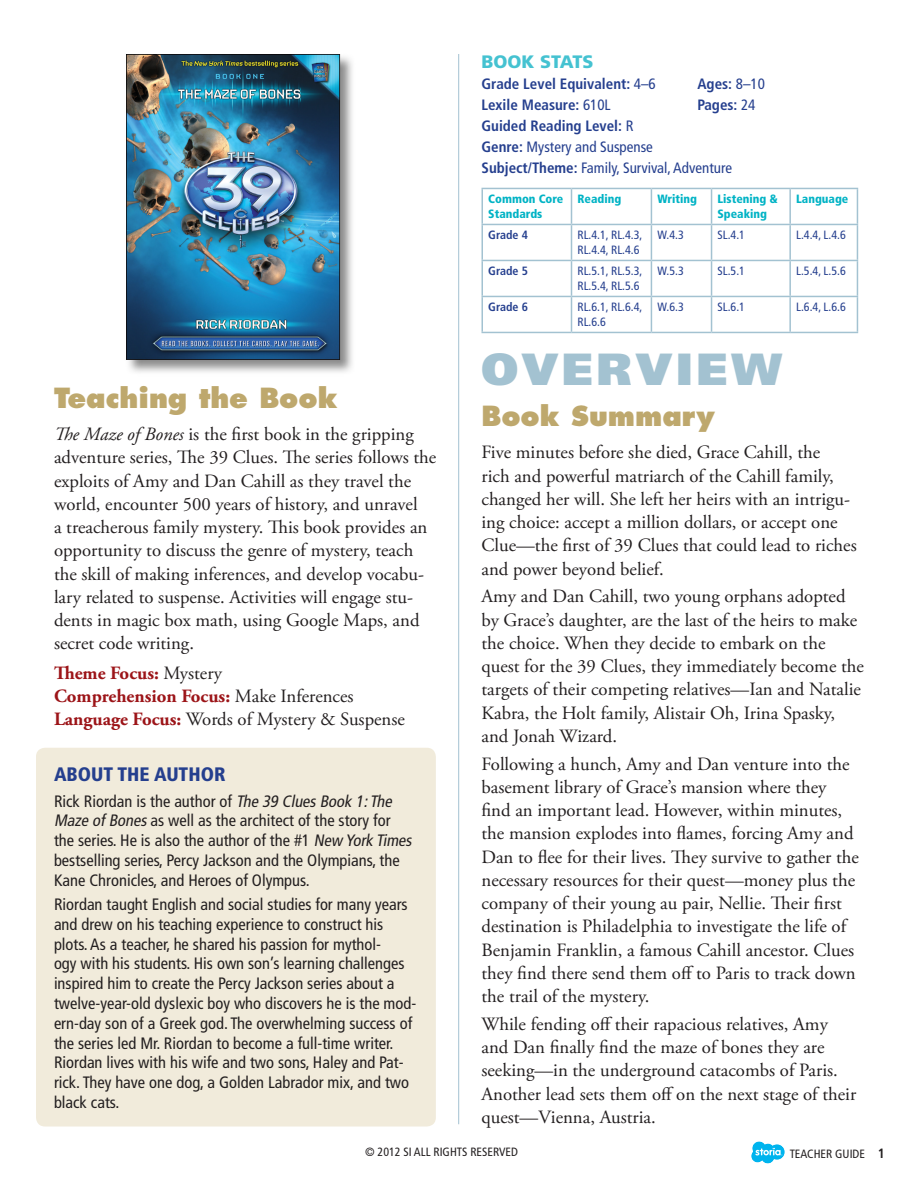
<style>
.page{position:relative;width:918px;height:1188px;background:#fff}
.page>*{position:absolute;margin:0;border:0;box-sizing:border-box;transform-origin:0 0}
.t1{font:900 45px "Frutiger LT Std";letter-spacing:.09em;color:#a3c2d1}
.t2{font:800 27px "Futura Infant";color:#bea86d}
.body_text{font:900 condensed 19.5px "Frutiger";color:#253f8e}
.body_text-2{font:18.75px/23.2px "Adobe Garamond Pro";color:#231f20}
.t3{font:700 18.75px "Adobe Garamond Pro";color:#9c1418}
.t4{font:900 18px "Frutiger";color:#45c2d1}
.t5{font:condensed 16.5px/19.8px "Frutiger";color:#231f20}
.t6{font:700 condensed 15px "Frutiger";color:#253f8e}
.t7{font:condensed 15px "Frutiger";color:#253f8e}
.t8{font:condensed 12px/15px "Frutiger";color:#253f8e}
.t9{font:900 condensed 12px/15px "Frutiger";color:#00b3c5}
.t10{font:condensed 12px "Frutiger";color:#231f20}
.t11{font:700 condensed 12px "Frutiger";color:#253f8e}
.s1{font-weight:400}
.s2{font-weight:700}
.s3{font-style:italic}
.s4{font-weight:400;color:#231f20}
.s5{font-weight:700;color:#9c1418}
.s6{font-weight:700;font-size:13.5px}
</style>
<div class="page">
<img style="left:126px;top:54px;width:226px;height:319px">
<svg style="left:751px;top:1141px;width:34px;height:23px"></svg>
<div style="left:36px;top:748px;width:400px;height:378px;background:#f1ebdb;border-radius:9px"></div>
<hr style="left:458px;top:54px;width:1px;height:1070px;background:#a3c2d1">
<hr style="left:482px;top:188px;width:90px;height:1px;background:#a3c2d1">
<hr style="left:482px;top:189px;width:1px;height:35px;background:#a3c2d1">
<hr style="left:572px;top:188px;width:79px;height:1px;background:#a3c2d1">
<hr style="left:571px;top:189px;width:1px;height:35px;background:#a3c2d1">
<hr style="left:651px;top:188px;width:61px;height:1px;background:#a3c2d1">
<hr style="left:651px;top:189px;width:1px;height:35px;background:#a3c2d1">
<hr style="left:712px;top:188px;width:78px;height:1px;background:#a3c2d1">
<hr style="left:711px;top:189px;width:1px;height:35px;background:#a3c2d1">
<hr style="left:790px;top:188px;width:68px;height:1px;background:#a3c2d1">
<hr style="left:789px;top:189px;width:2px;height:35px;background:#a3c2d1">
<hr style="left:857px;top:189px;width:1px;height:35px;background:#a3c2d1">
<hr style="left:482px;top:224px;width:90px;height:1px;background:#a3c2d1">
<hr style="left:482px;top:225px;width:1px;height:35px;background:#a3c2d1">
<hr style="left:572px;top:224px;width:79px;height:1px;background:#a3c2d1">
<hr style="left:571px;top:225px;width:1px;height:35px;background:#a3c2d1">
<hr style="left:651px;top:224px;width:61px;height:1px;background:#a3c2d1">
<hr style="left:651px;top:225px;width:1px;height:35px;background:#a3c2d1">
<hr style="left:712px;top:224px;width:78px;height:1px;background:#a3c2d1">
<hr style="left:711px;top:225px;width:1px;height:35px;background:#a3c2d1">
<hr style="left:790px;top:224px;width:68px;height:1px;background:#a3c2d1">
<hr style="left:789px;top:225px;width:2px;height:35px;background:#a3c2d1">
<hr style="left:857px;top:225px;width:1px;height:35px;background:#a3c2d1">
<hr style="left:482px;top:260px;width:90px;height:1px;background:#a3c2d1">
<hr style="left:482px;top:261px;width:1px;height:35px;background:#a3c2d1">
<hr style="left:572px;top:260px;width:79px;height:1px;background:#a3c2d1">
<hr style="left:571px;top:261px;width:1px;height:35px;background:#a3c2d1">
<hr style="left:651px;top:260px;width:61px;height:1px;background:#a3c2d1">
<hr style="left:651px;top:261px;width:1px;height:35px;background:#a3c2d1">
<hr style="left:712px;top:260px;width:78px;height:1px;background:#a3c2d1">
<hr style="left:711px;top:261px;width:1px;height:35px;background:#a3c2d1">
<hr style="left:790px;top:260px;width:68px;height:1px;background:#a3c2d1">
<hr style="left:789px;top:261px;width:2px;height:35px;background:#a3c2d1">
<hr style="left:857px;top:261px;width:1px;height:35px;background:#a3c2d1">
<hr style="left:482px;top:296px;width:90px;height:1px;background:#a3c2d1">
<hr style="left:482px;top:297px;width:1px;height:35px;background:#a3c2d1">
<hr style="left:572px;top:296px;width:79px;height:1px;background:#a3c2d1">
<hr style="left:571px;top:297px;width:1px;height:35px;background:#a3c2d1">
<hr style="left:651px;top:296px;width:61px;height:1px;background:#a3c2d1">
<hr style="left:651px;top:297px;width:1px;height:35px;background:#a3c2d1">
<hr style="left:712px;top:296px;width:78px;height:1px;background:#a3c2d1">
<hr style="left:711px;top:297px;width:1px;height:35px;background:#a3c2d1">
<hr style="left:790px;top:296px;width:68px;height:1px;background:#a3c2d1">
<hr style="left:789px;top:297px;width:2px;height:35px;background:#a3c2d1">
<hr style="left:857px;top:297px;width:1px;height:35px;background:#a3c2d1">
<hr style="left:482px;top:332px;width:90px;height:1px;background:#a3c2d1">
<hr style="left:572px;top:332px;width:79px;height:1px;background:#a3c2d1">
<hr style="left:651px;top:332px;width:61px;height:1px;background:#a3c2d1">
<hr style="left:712px;top:332px;width:78px;height:1px;background:#a3c2d1">
<hr style="left:790px;top:332px;width:68px;height:1px;background:#a3c2d1">
<p class="t4" style="left:482px;top:50px;width:113px">BOOK STATS</p>
<p class="t6" style="left:482px;top:75px;width:176px">Grade Level Equivalent: <span class="s1">4–6</span></p>
<p class="t6" style="left:698px;top:75px;width:69px">Ages: <span class="s1">8–10</span></p>
<p class="t6" style="left:482px;top:96px;width:131px">Lexile Measure: <span class="s1">610L</span></p>
<p class="t6" style="left:698px;top:96px;width:60px">Pages: <span class="s1">24</span></p>
<p class="t6" style="left:482px;top:117px;width:154px">Guided Reading Level: <span class="s1">R</span></p>
<p class="t7" style="left:482px;top:138px;width:173px"><span class="s2">Genre:</span> Mystery and Suspense</p>
<p class="t7" style="left:482px;top:159px;width:252px"><span class="s2">Subject/Theme:</span> Family, Survival, Adventure</p>
<p class="t2" style="left:54px;top:381px;width:285px">Teaching the Book</p>
<p class="body_text-2" style="left:54px;top:423px;width:384px"><span class="s3">The Maze of Bones</span> is the first book in the gripping adventure series, The 39 Clues. The series follows the exploits of Amy and Dan Cahill as they travel the world, encounter 500 years of history, and unravel<br>a treacherous family mystery. This book provides an opportunity to discuss the genre of mystery, teach the skill of making inferences, and develop vocabu&shy;lary related to suspense. Activities will engage stu&shy;dents in magic box math, using Google Maps, and secret code writing.</p>
<p class="t3" style="left:54px;top:662px;width:170px">Theme Focus: <span class="s4">Mystery</span></p>
<p class="t3" style="left:54px;top:685px;width:301px">Comprehension Focus: <span class="s4">Make Inferences</span></p>
<p class="body_text-2" style="left:54px;top:708px;width:352px"><span class="s5">Language Focus:</span> Words of Mystery &amp; Suspense</p>
<p class="body_text" style="left:54px;top:762px;width:173px">ABOUT THE AUTHOR</p>
<p class="t5" style="left:54px;top:791px;width:362px">Rick Riordan is the author of <span class="s3">The 39 CluesBook 1:The Maze ofBones</span>as well as the architect of the story for the series. He is also the author of the #1 <span class="s3">New York Times </span>bestselling series, Percy Jackson and the Olympians, the Kane Chronicles, and Heroes of Olympus.</p>
<p class="t5" style="left:54px;top:895px;width:364px">Riordan taught English and social studies for many years and drew on his teaching experience to construct his plots. As a teacher, he shared his passion for mythol-<br>ogy with his students. His own son’s learning challenges inspired him to create the Percy Jackson series about a twelve-year-old dyslexic boy who discovers he is the mod&shy;ern-day son of a Greek god. The overwhelming success of the series led Mr. Riordan to become a full-time writer.</p>
<p class="t5" style="left:54px;top:1053px;width:357px">Riordan lives with his wife and two sons, Haley and Pat&shy;rick. They have one dog, a Golden Labrador mix, and two black cats.</p>
<p class="t9" style="left:488px;top:192px;width:77px">Common Core<br>Standards</p>
<p class="t9" style="left:578px;top:192px;width:45px">Reading</p>
<p class="t9" style="left:657px;top:192px;width:41px">Writing</p>
<p class="t9" style="left:718px;top:192px;width:62px">Listening &amp;<br>Speaking</p>
<p class="t9" style="left:796px;top:192px;width:54px">Language</p>
<p class="t11" style="left:488px;top:228px;width:41px">Grade 4</p>
<p class="t8" style="left:578px;top:228px;width:66px">RL.4.1, RL.4.3,<br>RL.4.4, RL.4.6</p>
<p class="t8" style="left:657px;top:228px;width:28px">W.4.3</p>
<p class="t8" style="left:718px;top:228px;width:29px">SL.4.1</p>
<p class="t8" style="left:796px;top:228px;width:51px">L.4.4, L.4.6</p>
<p class="t11" style="left:488px;top:264px;width:41px">Grade 5</p>
<p class="t8" style="left:578px;top:264px;width:66px">RL.5.1, RL.5.3,<br>RL.5.4, RL.5.6</p>
<p class="t8" style="left:657px;top:264px;width:28px">W.5.3</p>
<p class="t8" style="left:718px;top:264px;width:29px">SL.5.1</p>
<p class="t8" style="left:796px;top:264px;width:51px">L.5.4, L.5.6</p>
<p class="t11" style="left:488px;top:300px;width:41px">Grade 6</p>
<p class="t8" style="left:578px;top:300px;width:66px">RL.6.1, RL.6.4,<br>RL.6.6</p>
<p class="t8" style="left:657px;top:300px;width:28px">W.6.3</p>
<p class="t8" style="left:718px;top:300px;width:29px">SL.6.1</p>
<p class="t8" style="left:796px;top:300px;width:51px">L.6.4, L.6.6</p>
<p class="t1" style="left:482px;top:342px;width:302px">OVERVIEW</p>
<p class="t2" style="left:482px;top:399px;width:235px">Book Summary</p>
<p class="body_text-2" style="left:482px;top:441px;width:377px">Five minutes before she died, Grace Cahill, the<br>rich and powerful matriarch of the Cahill family, changed her will. She left her heirs with an intrigu&shy;ing choice: accept a million dollars, or accept one Clue—the first of 39 Clues that could lead to riches and power beyond belief.</p>
<p class="body_text-2" style="left:482px;top:585px;width:384px">Amy and Dan Cahill, two young orphans adopted by Grace’s daughter, are the last of the heirs to make the choice. When they decide to embark on the quest for the 39 Clues, they immediately become the targets of their competing relatives—Ian and Natalie Kabra, the Holt family, Alistair Oh, Irina Spasky, and Jonah Wizard.</p>
<p class="body_text-2" style="left:482px;top:753px;width:379px">Following a hunch, Amy and Dan venture into the basement library of Grace’s mansion where they find an important lead. However, within minutes, the mansion explodes into flames, forcing Amy and Dan to flee for their lives. They survive to gather the necessary resources for their quest—money plus the company of their young au pair, Nellie. Their first destination is Philadelphia to investigate the life of Benjamin Franklin, a famous Cahill ancestor. Clues they find there send them off to Paris to track down the trail of the mystery.</p>
<p class="body_text-2" style="left:482px;top:1013px;width:376px">While fending off their rapacious relatives, Amy and Dan finally find the maze of bones they are seeking—in the underground catacombs of Paris.<br>Another lead sets them off on the next stage of their quest—Vienna, Austria.</p>
<p class="t10" style="left:365px;top:1145px;width:154px">© 2012 SI ALL RIGHTS RESERVED</p>
<p class="t10" style="left:790px;top:1146px;width:97px">TEACHER GUIDE <span class="s6">1</span></p>
</div>
